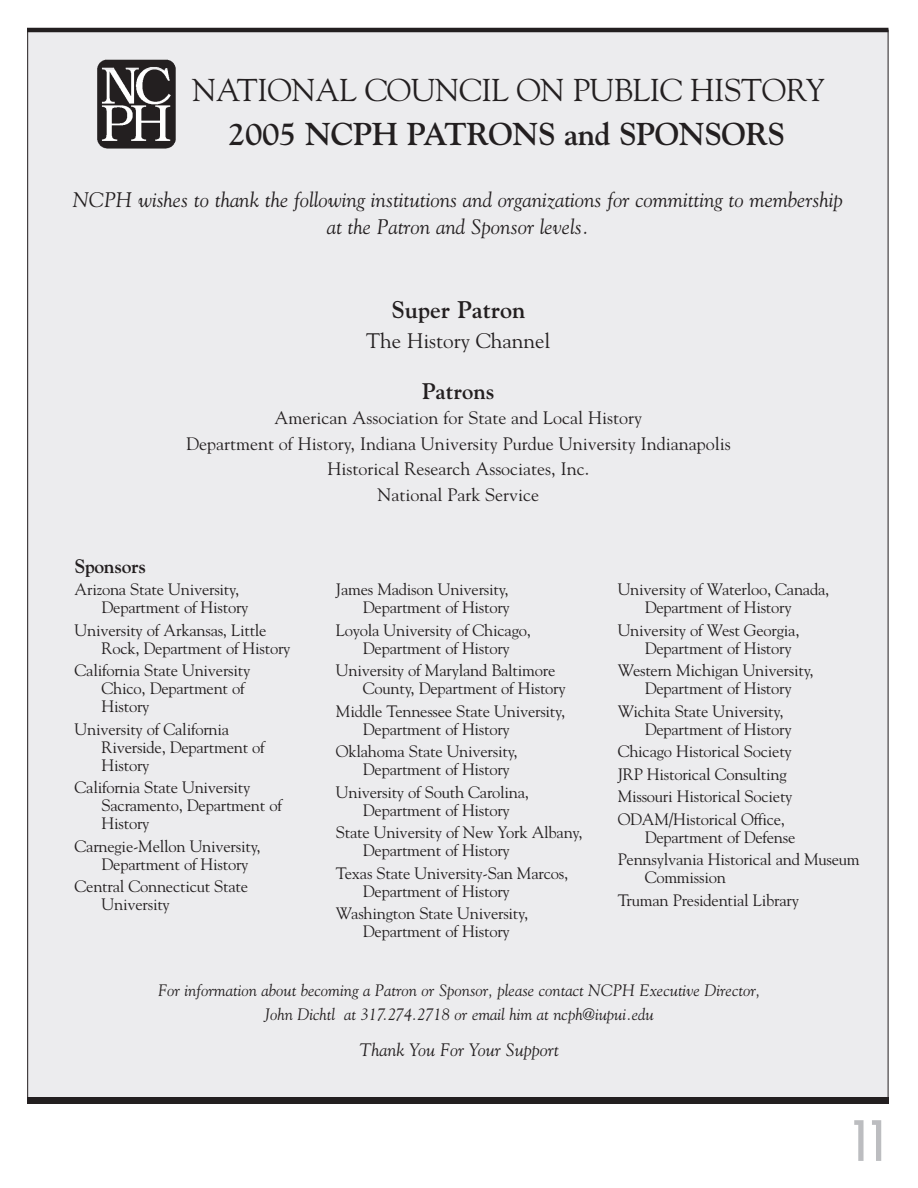
<style>
.page{position:relative;width:918px;height:1188px;background:#fff}
.page>*{position:absolute;margin:0;border:0;box-sizing:border-box;transform-origin:0 0}
.t1{font:500 condensed 54px "Futura";color:#bcbdc0}
.t2{font:31.5px "Goudy";letter-spacing:-.015em;color:#231f20}
.t3{font:700 31.5px "Goudy";letter-spacing:-.015em;color:#231f20}
.t4{font:700 24px "Goudy";color:#231f20}
.t5{font:700 22.5px "Goudy";color:#231f20}
.t6{font:italic 21px/27px "Goudy";color:#231f20;text-align:center}
.t7{font:21px "Goudy";color:#231f20}
.t8{font:700 19.5px "Goudy";letter-spacing:-.015em;color:#231f20}
.t9{font:18px/25.5px "Goudy";color:#231f20;text-align:center}
.t10{font:italic 18px "Goudy";color:#231f20}
.t11{font:16.5px/18px "Goudy";letter-spacing:-.015em;color:#231f20}
.t12{font:italic 16.5px/24px "Goudy";color:#231f20;text-align:center}
</style>
<div class="page">
<div style="left:28px;top:30px;width:860px;height:1072px;background:#ececee"></div>
<hr style="left:27px;top:28px;width:861px;height:4px;background:#231f20">
<img style="left:97px;top:59px;width:79px;height:90px">
<div style="left:27px;top:1097px;width:861px;height:7px;background:#231f20"></div>
<h2 class="t2" style="left:192px;top:72px;width:634px">NATIONAL COUNCIL ON PUBLIC HISTORY</h2>
<h2 class="t3" style="left:228px;top:115px;width:558px">2005 NCPH PATRONS and SPONSORS</h2>
<p class="t6" style="left:73px;top:186px;width:772px">NCPH wishes to thank the following institutions and organizations for committing to membership at the Patron and Sponsor levels.</p>
<h3 class="t4" style="left:391px;top:296px;width:135px">Super Patron</h3>
<p class="t7" style="left:366px;top:328px;width:186px">The History Channel</p>
<h3 class="t5" style="left:422px;top:378px;width:74px">Patrons</h3>
<p class="t9" style="left:186px;top:405px;width:546px">American Association for State and Local History<br>Department of History, Indiana University Purdue University Indianapolis Historical Research Associates, Inc.<br>National Park Service</p>
<p class="t8" style="left:75px;top:555px;width:73px">Sponsors</p>
<p class="t11" style="left:102px;top:581px;width:149px;text-indent:-27px">Arizona State University,<br>Department of History</p>
<p class="t11" style="left:102px;top:621px;width:191px;text-indent:-27px">University of Arkansas, Little<br>Rock, Department of History</p>
<p class="t11" style="left:102px;top:662px;width:150px;text-indent:-27px">California State University<br>Chico, Department of<br>History</p>
<p class="t11" style="left:102px;top:720px;width:165px;text-indent:-27px">University of California<br>Riverside, Department of<br>History</p>
<p class="t11" style="left:102px;top:779px;width:182px;text-indent:-27px">California State University<br>Sacramento, Department of<br>History</p>
<p class="t11" style="left:102px;top:837px;width:161px;text-indent:-27px">Carnegie-Mellon University,<br>Department of History</p>
<p class="t11" style="left:102px;top:878px;width:148px;text-indent:-27px">Central Connecticut State<br>University</p>
<p class="t11" style="left:336px;top:581px;width:176px;text-align:right">James Madison University,<br>Department of History</p>
<p class="t11" style="left:336px;top:621px;width:196px;text-align:center">Loyola University of Chicago,<br>Department of History</p>
<p class="t11" style="left:363px;top:662px;width:204px;text-indent:-27px">University of Maryland Baltimore<br>County, Department of History</p>
<p class="t11" style="left:363px;top:702px;width:204px;text-indent:-27px">Middle Tennessee State University,<br>Department of History</p>
<p class="t11" style="left:363px;top:743px;width:156px;text-indent:-27px">Oklahoma State University,<br>Department of History</p>
<p class="t11" style="left:336px;top:783px;width:195px;text-align:center">University of South Carolina,<br>Department of History</p>
<p class="t11" style="left:363px;top:824px;width:221px;text-indent:-27px">State University of New York Albany,<br>Department of History</p>
<p class="t11" style="left:363px;top:864px;width:207px;text-indent:-27px">Texas State University-San Marcos,<br>Department of History</p>
<p class="t11" style="left:336px;top:905px;width:194px;text-align:center">Washington State University,<br>Department of History</p>
<p class="t11" style="left:645px;top:581px;width:186px;text-indent:-27px">University of Waterloo, Canada,<br>Department of History</p>
<p class="t11" style="left:645px;top:621px;width:156px;text-indent:-27px">University of West Georgia,<br>Department of History</p>
<p class="t11" style="left:618px;top:662px;width:197px;text-align:center">Western Michigan University,<br>Department of History</p>
<p class="t11" style="left:645px;top:702px;width:149px;text-indent:-27px">Wichita State University,<br>Department of History</p>
<p class="t11" style="left:618px;top:740px;width:176px;line-height:22.5px">Chicago Historical Society<br>JRP Historical Consulting<br>Missouri Historical Society<br>ODAM/Historical Office,</p>
<p class="t11" style="left:618px;top:826px;width:243px;line-height:22.5px;text-indent:27px">Department of Defense<br>Pennsylvania Historical and Museum</p>
<p class="t11" style="left:618px;top:866px;width:183px;line-height:22.5px;text-indent:27px">Commission<br>Truman Presidential Library</p>
<p class="t12" style="left:158px;top:978px;width:604px">For information about becoming a Patron or Sponsor, please contact NCPH Executive Director,<br>John Dichtl at 317.274.2718 or email him at ncph@iupui.edu</p>
<p class="t10" style="left:360px;top:1039px;width:201px">Thank You For Your Support</p>
<h1 class="t1" style="left:849px;top:1111px;width:42px">11</h1>
</div>
